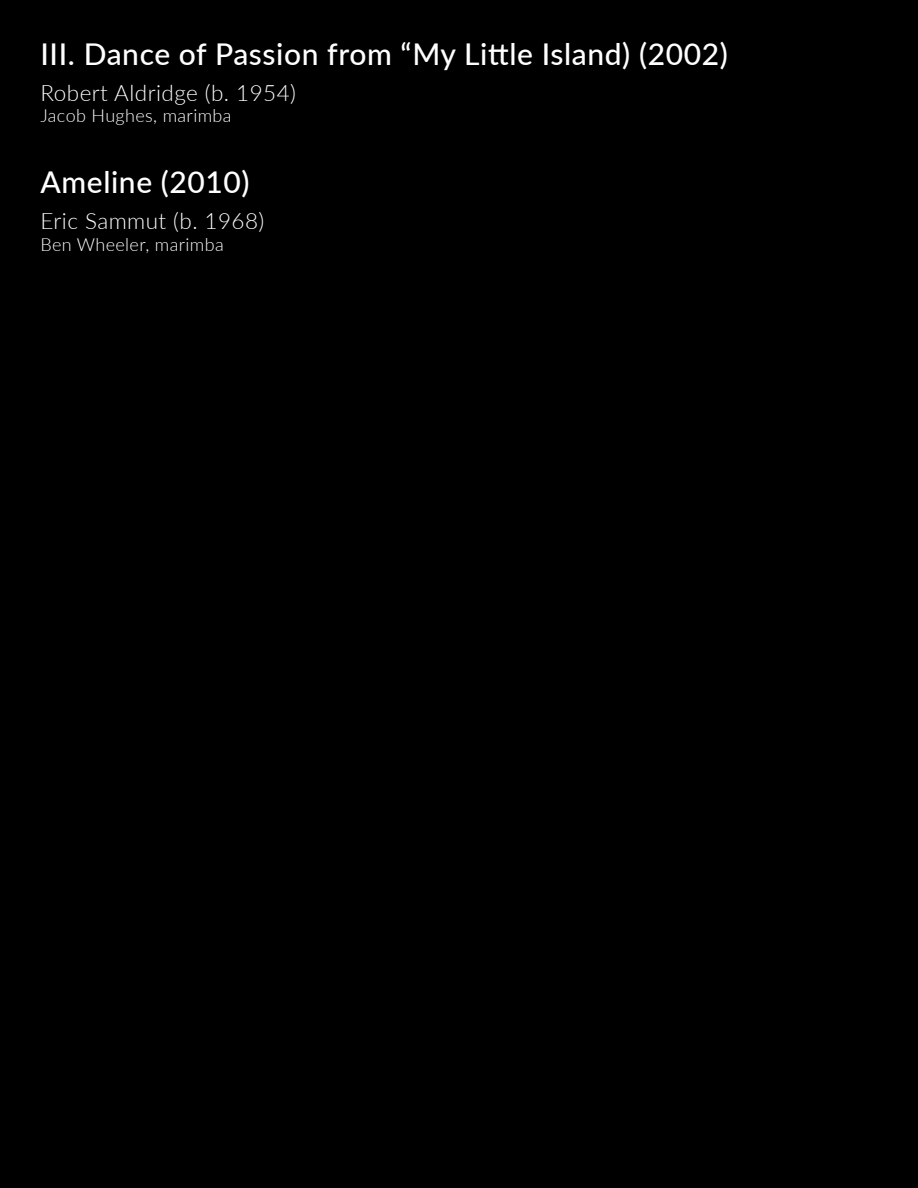
<style>
.page{position:relative;width:918px;height:1188px;background:#000}
.page>*{position:absolute;margin:0;border:0;box-sizing:border-box;transform-origin:0 0}
.t1{font:500 30px "Lato";letter-spacing:.02em;color:#fff}
.t2{font:300 22.5px "Lato";letter-spacing:.02em;color:#fff}
.t3{font:300 18px "Lato";letter-spacing:.02em;color:#fff}
</style>
<div class="page">
<p class="t1" style="left:40px;top:32px;width:689px">III. Dance of Passion from “My Little Island) (2002)</p>
<p class="t2" style="left:40px;top:77px;width:257px">Robert Aldridge (b. 1954)</p>
<p class="t3" style="left:40px;top:103px;width:193px">Jacob Hughes, marimba</p>
<p class="t1" style="left:40px;top:161px;width:211px">Ameline (2010)</p>
<p class="t2" style="left:40px;top:206px;width:225px">Eric Sammut (b. 1968)</p>
<p class="t3" style="left:40px;top:232px;width:185px">Ben Wheeler, marimba</p>
</div>
